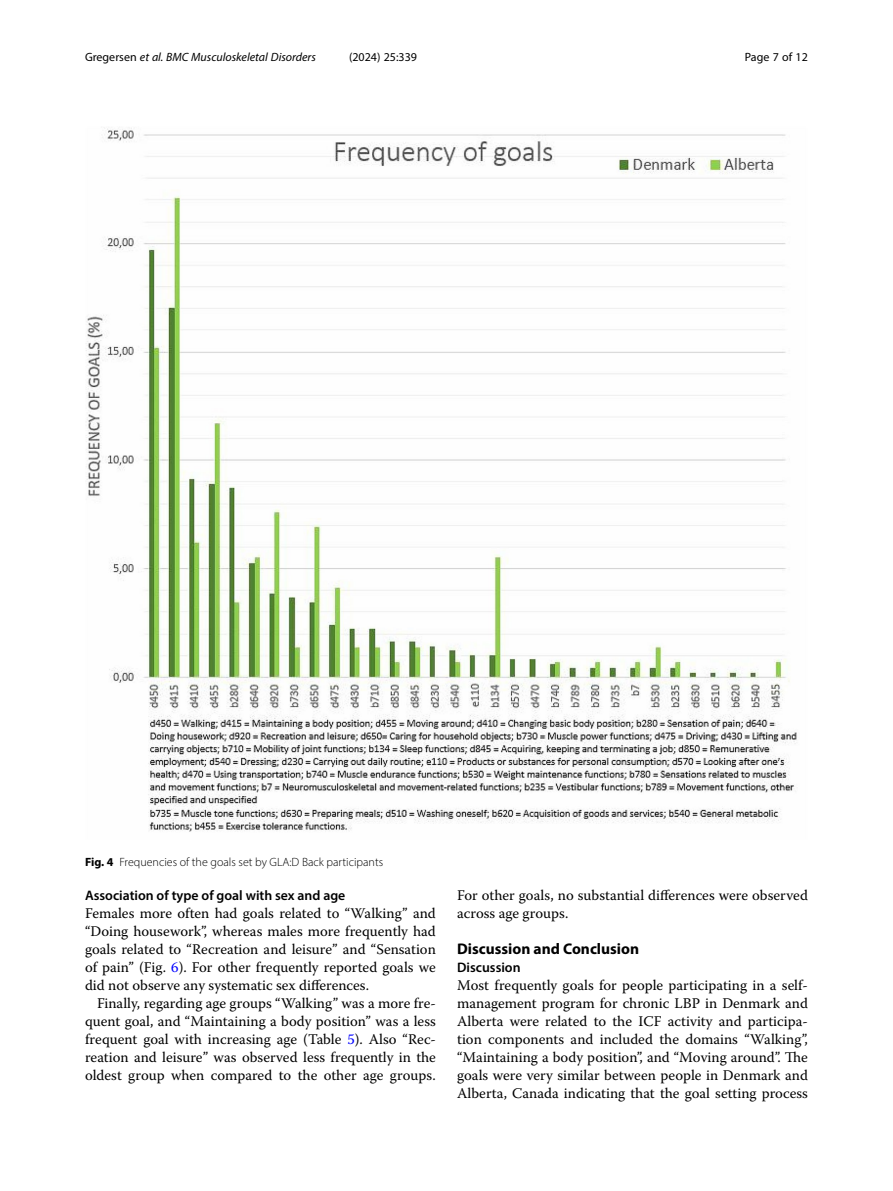
<style>
.page{position:relative;width:893px;height:1191px;background:#fff}
.page>*{position:absolute;margin:0;border:0;box-sizing:border-box;transform-origin:0 0}
.Head_1{font:700 15.45px "Myriad Pro";color:#000}
.Body_Text{font:14.7px/18px "Warnock Pro";color:#000;text-align:justify}
.Body_Text_Indent{font:14.7px/18px "Warnock Pro";color:#000;text-align:justify}
.Head_2{font:600 13.8px "Myriad Pro";color:#000}
.Head_2_After_1{font:600 13.8px "Myriad Pro";color:#000}
.Figure_Caption{font:300 12px "Myriad Pro";color:#000}
.t1{font:italic 12px "Myriad Pro";color:#000}
.t2{font:12px "Myriad Pro";color:#000}
.s1{font-style:normal}
.s2{font-weight:700}
.s3{color:#00f}
</style>
<div class="page">
<img style="left:86px;top:128px;width:711px;height:704px">
<p class="t1" style="left:85px;top:50px;width:232px"><span class="s1">Gregersen</span> et al. BMC Musculoskeletal Disorders</p>
<p class="t2" style="left:349px;top:50px;width:70px">(2024) 25:339</p>
<p class="t2" style="left:745px;top:50px;width:65px">Page 7 of 12</p>
<p class="Figure_Caption" style="left:85px;top:855px;width:300px"><span class="s2">Fig. 4</span> Frequencies of the goals set by GLA:D Back participants</p>
<p class="Head_2" style="left:85px;top:887px;width:262px">Association of type of goal with sex and age</p>
<p class="Body_Text" style="left:85px;top:904px;width:352px">Females more often had goals related to “Walking” and “Doing housework”, whereas males more frequently had goals related to “Recreation and leisure” and “Sensation of pain” (Fig. <span class="s3">6</span>). For other frequently reported goals we did not observe any systematic sex differences.</p>
<p class="Body_Text_Indent" style="left:85px;top:994px;width:352px;text-indent:12px">Finally, regarding age groups “Walking” was a more fre&shy;quent goal, and “Maintaining a body position” was a less frequent goal with increasing age (Table <span class="s3">5</span>). Also “Rec&shy;reation and leisure” was observed less frequently in the oldest group when compared to the other age groups.</p>
<p class="Body_Text_Indent" style="left:457px;top:886px;width:352px">For other goals, no substantial differences were observed across age groups.</p>
<p class="Head_1" style="left:457px;top:939px;width:184px">Discussion and Conclusion</p>
<p class="Head_2_After_1" style="left:457px;top:959px;width:65px">Discussion</p>
<p class="Body_Text" style="left:457px;top:976px;width:352px">Most frequently goals for people participating in a self&shy;management program for chronic LBP in Denmark and Alberta were related to the ICF activity and participa&shy;tion components and included the domains “Walking”, “Maintaining a body position”, and “Moving around”. The goals were very similar between people in Denmark and Alberta, Canada indicating that the goal setting process</p>
</div>
